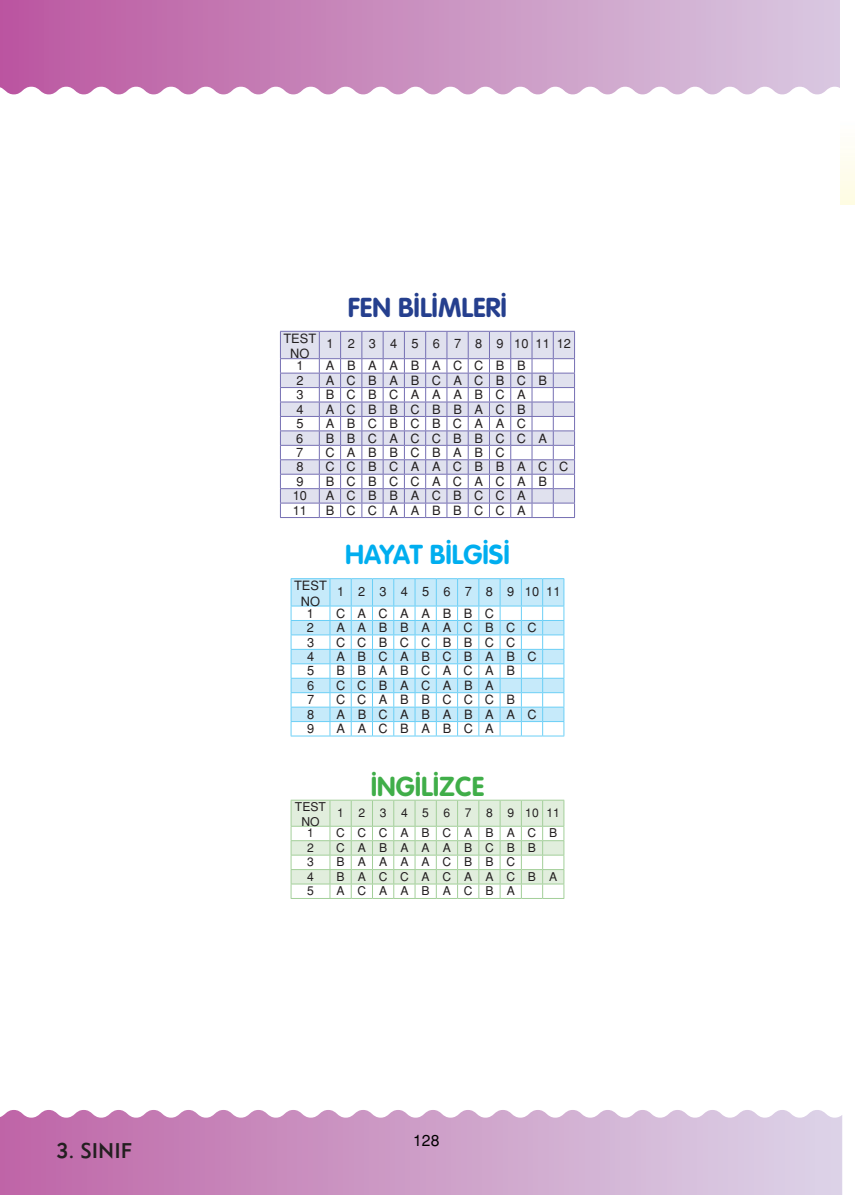
<style>
.page{position:relative;width:855px;height:1195px;background:#fff}
.page>*{position:absolute;margin:0;border:0;box-sizing:border-box;transform-origin:0 0}
.t1{font:27px "VAG Rounded Bold Tr";color:#00aeef}
.t2{font:27px "VAG Rounded Bold Tr";color:#253f8e}
.t3{font:27px "VAG Rounded Bold Tr";color:#40ae49}
.t4{font:21px "Geometric 415 Medium BT";color:#231f20}
.t5{font:15.75px "Helvetica Normal Tr";color:#000}
.t6{font:12.9px/15.5px "Helvetica Normal Tr";letter-spacing:.965em;color:#231f20;text-align:center}
.t7{font:12.9px "Helvetica Normal Tr";letter-spacing:.99em;color:#231f20}
.t8{font:12.9px "Helvetica Normal Tr";letter-spacing:1.1em;color:#231f20}
.t9{font:12.15px/14.5px "Helvetica Normal Tr";letter-spacing:1.055em;color:#231f20;text-align:center}
.t10{font:12.15px "Helvetica Normal Tr";letter-spacing:1.085em;color:#231f20}
.t11{font:12.15px "Helvetica Normal Tr";letter-spacing:1.195em;color:#231f20}
</style>
<div class="page">
<svg style="left:0;top:1110px;width:842px;height:85px;background:#cfa1ca"></svg>
<svg style="left:0;top:0;width:840px;height:94px;background:#cb94c2"></svg>
<svg style="left:291px;top:578px;width:273px;height:159px"></svg>
<svg style="left:291px;top:800px;width:273px;height:99px"></svg>
<svg style="left:281px;top:359px;width:38px;height:158px"></svg>
<hr style="left:280px;top:331px;width:39px;height:1px;background:#756fb3">
<hr style="left:280px;top:358px;width:39px;height:1px;background:#756fb3">
<hr style="left:280px;top:373px;width:39px;height:1px;background:#756fb3">
<hr style="left:280px;top:387px;width:39px;height:1px;background:#756fb3">
<hr style="left:280px;top:402px;width:39px;height:1px;background:#756fb3">
<hr style="left:280px;top:416px;width:39px;height:1px;background:#756fb3">
<hr style="left:280px;top:430px;width:39px;height:1px;background:#756fb3">
<hr style="left:280px;top:445px;width:39px;height:1px;background:#756fb3">
<hr style="left:280px;top:459px;width:39px;height:1px;background:#756fb3">
<hr style="left:280px;top:474px;width:39px;height:1px;background:#756fb3">
<hr style="left:280px;top:488px;width:39px;height:1px;background:#756fb3">
<hr style="left:280px;top:503px;width:39px;height:1px;background:#756fb3">
<svg style="left:280px;top:332px;width:1px;height:185px"></svg>
<hr style="left:280px;top:517px;width:39px;height:1px;background:#756fb3">
<svg style="left:319px;top:331px;width:256px;height:187px"></svg>
<h2 class="t4" style="left:56px;top:1138px;width:77px">3. SINIF</h2>
<h1 class="t2" style="left:348px;top:292px;width:161px">FEN BİLİMLERİ</h1>
<p class="t6" style="left:283px;top:331px;width:34px">TEST<br>NO</p>
<p class="t8" style="left:326px;top:336px;width:246px">123456789101112</p>
<p class="t6" style="left:296px;top:358px;width:9px">1</p>
<p class="t7" style="left:326px;top:358px;width:201px">ABAABACCBB</p>
<p class="t6" style="left:296px;top:372px;width:9px">2</p>
<p class="t6" style="left:326px;top:372px;width:223px">ACBABCACBCB</p>
<p class="t6" style="left:296px;top:387px;width:9px">3</p>
<p class="t6" style="left:326px;top:387px;width:201px">BCBCAAABCA</p>
<p class="t6" style="left:296px;top:401px;width:9px">4</p>
<p class="t6" style="left:326px;top:401px;width:201px">ACBBCBBACB</p>
<p class="t6" style="left:296px;top:416px;width:9px">5</p>
<p class="t6" style="left:326px;top:416px;width:202px">ABCBCBCAAC</p>
<p class="t6" style="left:296px;top:430px;width:9px">6</p>
<p class="t6" style="left:326px;top:430px;width:223px">BBCACCBBCCA</p>
<p class="t6" style="left:296px;top:445px;width:9px">7</p>
<p class="t6" style="left:325px;top:445px;width:181px">CABBCBABC</p>
<p class="t6" style="left:296px;top:459px;width:9px">8</p>
<p class="t6" style="left:325px;top:459px;width:245px">CCBCAACBBACC</p>
<p class="t6" style="left:296px;top:473px;width:9px">9</p>
<p class="t6" style="left:326px;top:473px;width:223px">BCBCCACACAB</p>
<p class="t6" style="left:293px;top:488px;width:16px">10</p>
<p class="t6" style="left:326px;top:488px;width:201px">ACBBACBCCA</p>
<p class="t6" style="left:293px;top:502px;width:16px">11</p>
<p class="t6" style="left:326px;top:502px;width:201px">BCCAABBCCA</p>
<h1 class="t1" style="left:345px;top:539px;width:166px">HAYAT BİLGİSİ</h1>
<p class="t6" style="left:294px;top:578px;width:34px">TEST<br>NO</p>
<p class="t8" style="left:337px;top:583px;width:225px">1234567891011</p>
<p class="t6" style="left:307px;top:605px;width:9px">1</p>
<p class="t6" style="left:336px;top:605px;width:160px">CACAABBC</p>
<p class="t6" style="left:307px;top:620px;width:9px">2</p>
<p class="t7" style="left:336px;top:620px;width:202px">AABBAACBCC</p>
<p class="t6" style="left:307px;top:634px;width:9px">3</p>
<p class="t6" style="left:336px;top:634px;width:181px">CCBCCBBCC</p>
<p class="t6" style="left:307px;top:649px;width:9px">4</p>
<p class="t6" style="left:336px;top:649px;width:202px">ABCABCBABC</p>
<p class="t6" style="left:307px;top:663px;width:9px">5</p>
<p class="t6" style="left:336px;top:663px;width:180px">BBABCACAB</p>
<p class="t6" style="left:307px;top:677px;width:9px">6</p>
<p class="t6" style="left:336px;top:677px;width:159px">CCBACABA</p>
<p class="t6" style="left:307px;top:692px;width:9px">7</p>
<p class="t6" style="left:336px;top:692px;width:180px">CCABBCCCB</p>
<p class="t6" style="left:307px;top:706px;width:9px">8</p>
<p class="t7" style="left:336px;top:706px;width:202px">ABCABABAAC</p>
<p class="t6" style="left:307px;top:721px;width:9px">9</p>
<p class="t6" style="left:336px;top:721px;width:159px">AACBABCA</p>
<h1 class="t3" style="left:371px;top:770px;width:115px">İNGİLİZCE</h1>
<p class="t9" style="left:295px;top:800px;width:33px">TEST<br>NO</p>
<p class="t11" style="left:337px;top:805px;width:224px">1234567891011</p>
<p class="t9" style="left:307px;top:826px;width:8px">1</p>
<p class="t9" style="left:336px;top:826px;width:223px">CCCABCABACB</p>
<p class="t9" style="left:307px;top:840px;width:8px">2</p>
<p class="t10" style="left:336px;top:840px;width:201px">CABAAABCBB</p>
<p class="t9" style="left:307px;top:855px;width:8px">3</p>
<p class="t10" style="left:336px;top:855px;width:180px">BAAAACBBC</p>
<p class="t9" style="left:307px;top:869px;width:8px">4</p>
<p class="t9" style="left:336px;top:869px;width:222px">BACCACAACBA</p>
<p class="t9" style="left:307px;top:883px;width:8px">5</p>
<p class="t9" style="left:336px;top:883px;width:180px">ACAABACBA</p>
<p class="t5" style="left:413px;top:1131px;width:28px">128</p>
</div>
